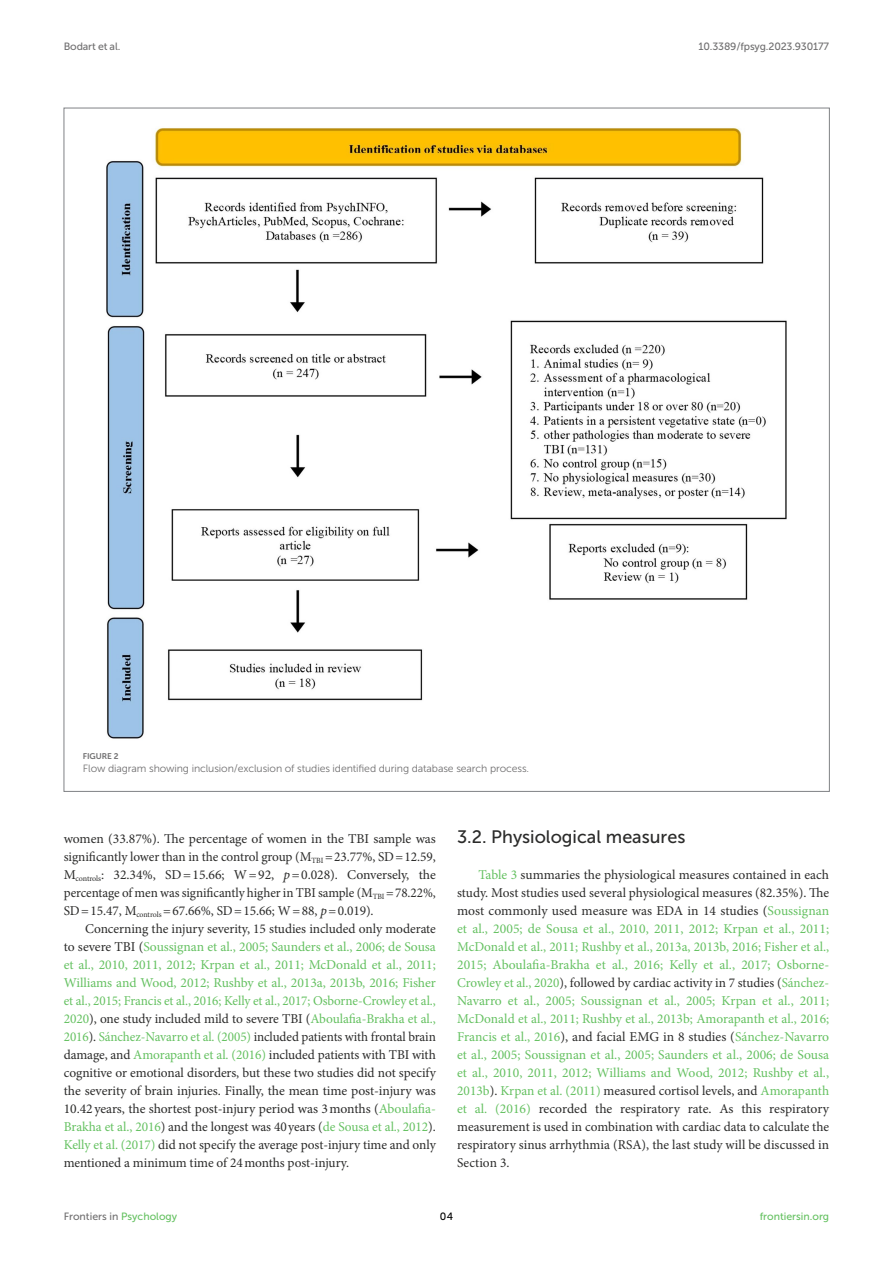
<style>
.page{position:relative;width:893px;height:1263px;background:#fff}
.page>*{position:absolute;margin:0;border:0;box-sizing:border-box;transform-origin:0 0}
.HEAD_2{font:18px "Museo Sans 500";color:#2b2b2a}
.TEXT_FLUSH{font:13.5px/18px "Minion Pro";color:#65c161;text-align:justify}
.TEXT{font:13.5px/18px "Minion Pro";letter-spacing:-.005em;color:#2b2b2a;text-align:justify}
.TEXT_FLUSH-2{font:13.5px/18px "Minion Pro";letter-spacing:-.005em;color:#2b2b2a;text-align:justify}
.FIG_LEG{font:10.5px "Museo Sans 300";letter-spacing:-.01em;color:#706f70}
.t1{font:10.5px "Museo Sans 500";letter-spacing:-.015em;color:#706f70}
.t2{font:10.5px "Museo Sans 500";color:#65c161}
.t3{font:10.5px "Museo Sans 500";color:#000}
.FIG_HD{font:8.25px "Museo Sans 700";letter-spacing:-.01em;color:#706f70}
.s1{font-style:italic}
.s2{color:#65c161}
.s3{color:#2b2b2a}
</style>
<div class="page">
<img style="left:106px;top:128px;width:681px;height:611px">
<p class="t1" style="left:64px;top:41px;width:58px">Bodart et al.</p>
<p class="t1" style="left:699px;top:41px;width:132px">10.3389/fpsyg.2023.930177</p>
<p class="FIG_HD" style="left:83px;top:751px;width:37px">FIGURE 2</p>
<p class="FIG_LEG" style="left:83px;top:763px;width:448px">Flow diagram showing inclusion/exclusion of studies identified during database search process.</p>
<p class="TEXT_FLUSH-2" style="left:64px;top:830px;width:374px">women (33.87%). The percentage of women in the TBI sample was significantly lower than in the control group (M<sub>TBI</sub> =23.77%, SD=12.59, M<sub>controls</sub>: 32.34%, SD=15.66; W=92, <span class="s1">p</span>=0.028). Conversely, the percentage of men was significantly higher in TBI sample (M<sub>TBI</sub> =78.22%, SD=15.47, M<sub>controls</sub> =67.66%, SD=15.66; W=88, <span class="s1">p</span>=0.019).</p>
<p class="TEXT" style="left:64px;top:920px;width:374px;text-indent:21px">Concerning the injury severity, 15 studies included only moderate to severe TBI (<span class="s2">Soussignan et al., 2005; Saunders et al., 2006; de Sousa et al., 2010, 2011, 2012; Krpan et al., 2011; McDonald et al., 2011; Williams and Wood, 2012; Rushby et al., 2013a, 2013b, 2016; Fisher et al., 2015; Francis et al., 2016; Kelly et al., 2017; Osborne-Crowley et al., 2020</span>), one study included mild to severe TBI (<span class="s2">Aboulafia-Brakha et al., 2016</span>). <span class="s2">Sánchez-Navarro et al. (2005)</span> included patients with frontal brain damage, and <span class="s2">Amorapanth et al. (2016)</span> included patients with TBI with cognitive or emotional disorders, but these two studies did not specify the severity of brain injuries. Finally, the mean time post-injury was 10.42years, the shortest post-injury period was 3months (<span class="s2">Aboulafia-Brakha et al., 2016</span>) and the longest was 40years (<span class="s2">de Sousa et al., 2012</span>).<br><span class="s2">Kelly et al. (2017)</span> did not specify the average post-injury time and only mentioned a minimum time of 24months post-injury.</p>
<p class="HEAD_2" style="left:457px;top:827px;width:230px">3.2. Physiological measures</p>
<p class="TEXT_FLUSH" style="left:457px;top:866px;width:374px;text-indent:21px">Table 3 <span class="s3">summaries the physiological measures contained in each study. Most studies used several physiological measures (82.35%). The most commonly used measure was EDA in 14 studies (</span>Soussignan et al., 2005; de Sousa et al., 2010, 2011, 2012; Krpan et al., 2011; McDonald et al., 2011; Rushby et al., 2013a, 2013b, 2016; Fisher et al., 2015; Aboulafia-Brakha et al., 2016; Kelly et al., 2017; Osborne-Crowley et al., 2020<span class="s3">), followed by cardiac activity in 7 studies (</span>Sánchez-Navarro et al., 2005; Soussignan et al., 2005; Krpan et al., 2011; McDonald et al., 2011; Rushby et al., 2013b; Amorapanth et al., 2016; Francis et al., 2016<span class="s3">), and facial EMG in 8 studies (</span>Sánchez-Navarro et al., 2005; Soussignan et al., 2005; Saunders et al., 2006; de Sousa et al., 2010, 2011, 2012; Williams and Wood, 2012; Rushby et al., 2013b<span class="s3">).</span> Krpan et al. (2011) <span class="s3">measured cortisol levels, and</span> Amorapanth et al. (2016) <span class="s3">recorded the respiratory rate. As this respiratory measurement is used in combination with cardiac data to calculate the respiratory sinus arrhythmia (RSA), the last study will be discussed in Section 3.</span></p>
<p class="t1" style="left:64px;top:1211px;width:115px">Frontiers in <span class="s2">Psychology</span></p>
<p class="t3" style="left:440px;top:1211px;width:15px">04</p>
<p class="t2" style="left:760px;top:1211px;width:71px">frontiersin.org</p>
</div>
